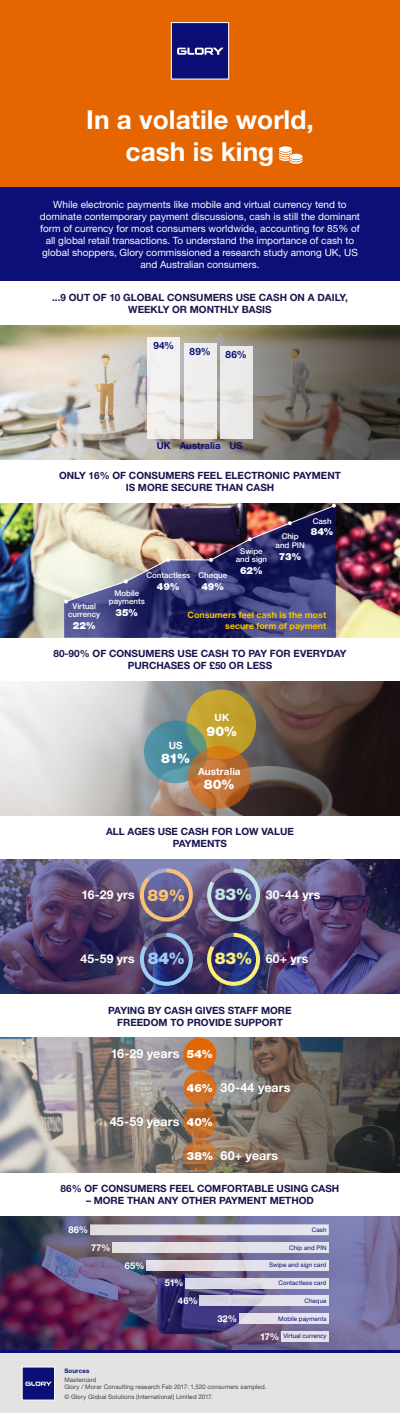
<style>
.page{position:relative;width:400px;height:1413px;background:#fff}
.page>*{position:absolute;margin:0;border:0;box-sizing:border-box;transform-origin:0 0}
.t1{font:700 26.25px/31.5px "Helvetica Neue LT Std";color:#fff;text-align:center}
.t2{font:900 13.25px "Helvetica Neue LT Std";color:#fff}
.t3{font:700 12.5px "Helvetica Neue LT Std";letter-spacing:.005em;color:#fff}
.t4{font:700 12.19px "Helvetica Neue LT Std";letter-spacing:.015em;color:#fff}
.t5{font:900 11.31px "Helvetica Neue LT Std";color:#fff}
.t6{font:700 10px/12px "Helvetica Neue LT Std";color:#18164d;text-align:center}
.t7{font:10px/12px "Helvetica Neue LT Std";color:#fff;text-align:center}
.t8{font:700 10px "Helvetica Neue LT Std";color:#0b0f76}
.t9{font:700 9.94px "Helvetica Neue LT Std";letter-spacing:.005em;color:#fff}
.t10{font:900 9.81px "Helvetica Neue LT Std";letter-spacing:-.005em;color:#fff}
.t11{font:700 9.56px "Helvetica Neue LT Std";letter-spacing:.005em;color:#0b0f76}
.t12{font:700 9.38px/18.1px "Helvetica Neue LT Std";letter-spacing:.01em;color:#fff}
.t13{font:700 8.81px/10.6px "Helvetica Neue LT Std";letter-spacing:.005em;color:#fcc500;text-align:right}
.t14{font:500 7.94px/8.2px "Helvetica Neue LT Std";color:#fff;text-align:center}
.t15{font:6.25px/7.5px "Helvetica Neue LT Std";letter-spacing:.005em;color:#3f4148}
.t16{font:6.25px "Helvetica Neue LT Std";letter-spacing:.005em;color:#0b0f76}
.t17{font:700 6.25px "Helvetica Neue LT Std";letter-spacing:.015em;color:#0b0f76}
.s1{font-weight:900;font-size:16.25px;color:#f8c176}
.s2{font-weight:900;font-size:16.25px;color:#155c23}
.s3{font-weight:900;font-size:16.25px;color:#9acdf3}
.s4{font-weight:900;font-size:16.25px;color:#f9ee77}
.s5{font-weight:900;font-size:11.31px}
</style>
<div class="page">
<div style="left:0;top:0;width:400px;height:188px;background:#e56600"></div>
<div style="left:0;top:188px;width:400px;height:93px;background:#0b0f76"></div>
<div style="left:171px;top:22px;width:58px;height:58px;background:#0b0f75;border:1px solid #fff"></div>
<svg style="left:177px;top:48px;width:47px;height:7px"></svg>
<img style="left:0;top:503px;width:400px;height:135px">
<svg style="left:64px;top:603px;width:272px;height:35px;background:#393c79"></svg>
<img style="left:64px;top:504px;width:272px;height:99px">
<svg style="left:0;top:681px;width:400px;height:135px;background:#8c8583"></svg>
<div style="left:186px;top:689px;width:70px;height:70px;background:#c2a22e;border-radius:50%"></div>
<svg style="left:144px;top:720px;width:63px;height:63px;background:#4f8e9b"></svg>
<svg style="left:188px;top:746px;width:63px;height:62px;background:#c0722f"></svg>
<img style="left:0;top:859px;width:400px;height:135px">
<svg style="left:140px;top:868px;width:53px;height:53px;background:#80748e"></svg>
<svg style="left:207px;top:868px;width:53px;height:53px;background:#67638d"></svg>
<svg style="left:140px;top:932px;width:53px;height:54px;background:#494e82"></svg>
<svg style="left:207px;top:932px;width:53px;height:54px;background:#4f5374"></svg>
<img style="left:0;top:1216px;width:400px;height:134px">
<div style="left:90px;top:1224px;width:239px;height:11px;background:#e3e3e9"></div>
<div style="left:113px;top:1242px;width:216px;height:11px;background:#e3e1e9"></div>
<svg style="left:146px;top:1259px;width:183px;height:11px;background:#d7d3de"></svg>
<div style="left:186px;top:1277px;width:143px;height:11px;background:#e2dfeb"></div>
<svg style="left:200px;top:1295px;width:129px;height:11px"></svg>
<div style="left:239px;top:1313px;width:90px;height:10px;background:#e5e2eb"></div>
<div style="left:281px;top:1330px;width:48px;height:11px;background:#e3e1e9"></div>
<svg style="left:0;top:1038px;width:400px;height:134px;background:#807976"></svg>
<svg style="left:183px;top:1038px;width:34px;height:134px;background:#b8723a"></svg>
<img style="left:0;top:325px;width:400px;height:134px">
<div style="left:184px;top:343px;width:33px;height:96px;background:linear-gradient(to bottom,#eff0f0,#edeae8)"></div>
<svg style="left:147px;top:338px;width:33px;height:101px;fill:#f2f1f0"></svg>
<div style="left:220px;top:346px;width:33px;height:93px;background:#eaeae9"></div>
<hr style="left:0;top:1350px;width:400px;height:3px;background:#0b0f76">
<div style="left:0;top:1353px;width:400px;height:59px;background:#e3e4e2"></div>
<div style="left:22px;top:1366px;width:33px;height:34px;background:#0b0f75;border:1px solid #fff"></div>
<svg style="left:25px;top:1381px;width:27px;height:4px"></svg>
<div style="left:279px;top:146px;width:13px;height:6px;background:#fff;border-radius:50%"></div>
<svg style="left:279px;top:150px;width:23px;height:14px"></svg>
<div style="left:290px;top:154px;width:12px;height:5px;background:#fff;border-radius:50%"></div>
<h1 class="t1" style="left:86px;top:103px;width:229px">In a volatile world, cash is king</h1>
<p class="t7" style="left:40px;top:199px;width:322px">While electronic payments like mobile and virtual currency tend to dominate contemporary payment discussions, cash is still the dominant form of currency for most consumers worldwide, accounting for 85% of all global retail transactions. To understand the importance of cash to global shoppers, Glory commissioned a research study among UK, US and Australian consumers.</p>
<p class="t6" style="left:52px;top:291px;width:297px">...9 OUT OF 10 GLOBAL CONSUMERS USE CASH ON A DAILY,<br>WEEKLY OR MONTHLY BASIS</p>
<p class="t8" style="left:153px;top:340px;width:22px">94%</p>
<p class="t8" style="left:190px;top:345px;width:23px">89%</p>
<p class="t8" style="left:226px;top:349px;width:23px">86%</p>
<p class="t11" style="left:157px;top:440px;width:88px">UK Australia US</p>
<p class="t6" style="left:59px;top:469px;width:283px">ONLY 16% OF CONSUMERS FEEL ELECTRONIC PAYMENT<br>IS MORE SECURE THAN CASH</p>
<p class="t14" style="left:282px;top:513px;width:53px;line-height:15.8px;text-align:right">Cash<br>Chip <sup>84%</sup></p>
<p class="t14" style="left:276px;top:541px;width:31px">and PIN</p>
<p class="t10" style="left:279px;top:550px;width:24px">73%</p>
<p class="t14" style="left:236px;top:547px;width:33px">Swipe and sign</p>
<p class="t10" style="left:240px;top:564px;width:24px">62%</p>
<p class="t14" style="left:146px;top:571px;width:45px">Contactless</p>
<p class="t10" style="left:157px;top:580px;width:24px">49%</p>
<p class="t14" style="left:199px;top:571px;width:30px">Cheque</p>
<p class="t10" style="left:201px;top:580px;width:24px">49%</p>
<p class="t14" style="left:109px;top:589px;width:38px">Mobile payments</p>
<p class="t10" style="left:115px;top:606px;width:24px">35%</p>
<p class="t14" style="left:68px;top:602px;width:34px">Virtual currency</p>
<p class="t10" style="left:73px;top:619px;width:25px">22%</p>
<p class="t13" style="left:188px;top:609px;width:140px">Consumers feel cash is the most secure form of payment</p>
<p class="t6" style="left:53px;top:647px;width:295px">80-90% OF CONSUMERS USE CASH TO PAY FOR EVERYDAY<br>PURCHASES OF £50 OR LESS</p>
<p class="t9" style="left:169px;top:739px;width:15px">US</p>
<h2 class="t2" style="left:161px;top:750px;width:31px">81%</h2>
<p class="t9" style="left:215px;top:711px;width:16px">UK</p>
<h2 class="t2" style="left:206px;top:723px;width:32px">90%</h2>
<p class="t9" style="left:198px;top:765px;width:44px">Australia</p>
<h2 class="t2" style="left:204px;top:776px;width:32px">80%</h2>
<p class="t6" style="left:106px;top:825px;width:189px">ALL AGES USE CASH FOR LOW VALUE<br>PAYMENTS</p>
<p class="t4" style="left:82px;top:886px;width:105px">16-29 yrs <span class="s1">89%</span></p>
<p class="t4" style="left:215px;top:886px;width:107px"><span class="s2">83%</span> 30-44 yrs</p>
<p class="t4" style="left:80px;top:951px;width:106px">45-59 yrs <span class="s3">84%</span></p>
<p class="t4" style="left:215px;top:951px;width:95px"><span class="s4">83%</span> 60+ yrs</p>
<p class="t6" style="left:108px;top:1004px;width:185px">PAYING BY CASH GIVES STAFF MORE<br>FREEDOM TO PROVIDE SUPPORT</p>
<p class="t3" style="left:111px;top:1046px;width:70px">16-29 years</p>
<p class="t5" style="left:187px;top:1047px;width:28px">54%</p>
<p class="t3" style="left:187px;top:1079px;width:105px"><span class="s5">46%</span> 30-44 years</p>
<p class="t3" style="left:110px;top:1113px;width:105px">45-59 years <span class="s5">40%</span></p>
<p class="t5" style="left:187px;top:1148px;width:28px">38%</p>
<p class="t3" style="left:221px;top:1147px;width:59px">60+ years</p>
<p class="t6" style="left:61px;top:1182px;width:280px">86% OF CONSUMERS FEEL COMFORTABLE USING CASH</p>
<p class="t6" style="left:86px;top:1194px;width:229px">– MORE THAN ANY OTHER PAYMENT METHOD</p>
<p class="t16" style="left:312px;top:1226px;width:16px">Cash</p>
<p class="t16" style="left:289px;top:1243px;width:39px">Chip and PIN</p>
<p class="t16" style="left:269px;top:1261px;width:59px">Swipe and sign card</p>
<p class="t16" style="left:279px;top:1279px;width:50px">Contactless card</p>
<p class="t16" style="left:278px;top:1314px;width:50px">Mobile payments</p>
<p class="t16" style="left:283px;top:1332px;width:45px">Virtual currency</p>
<p class="t12" style="left:68px;top:1220px;width:21px">86%</p>
<p class="t12" style="left:91px;top:1238px;width:21px">77%</p>
<p class="t12" style="left:125px;top:1256px;width:21px">65%</p>
<p class="t12" style="left:178px;top:1273px;width:21px;text-indent:-13px">51%<br>46%</p>
<p class="t16" style="left:305px;top:1296px;width:24px">Cheque</p>
<p class="t12" style="left:217px;top:1309px;width:21px">32%</p>
<p class="t12" style="left:260px;top:1327px;width:20px">17%</p>
<p class="t17" style="left:64px;top:1366px;width:27px">Sources</p>
<p class="t15" style="left:64px;top:1375px;width:204px">Mastercard<br>Glory / Morar Consulting research Feb 2017: 1,520 consumers sampled.</p>
<p class="t15" style="left:64px;top:1393px;width:150px">© Glory Global Solutions (International) Limited 2017.</p>
</div>
